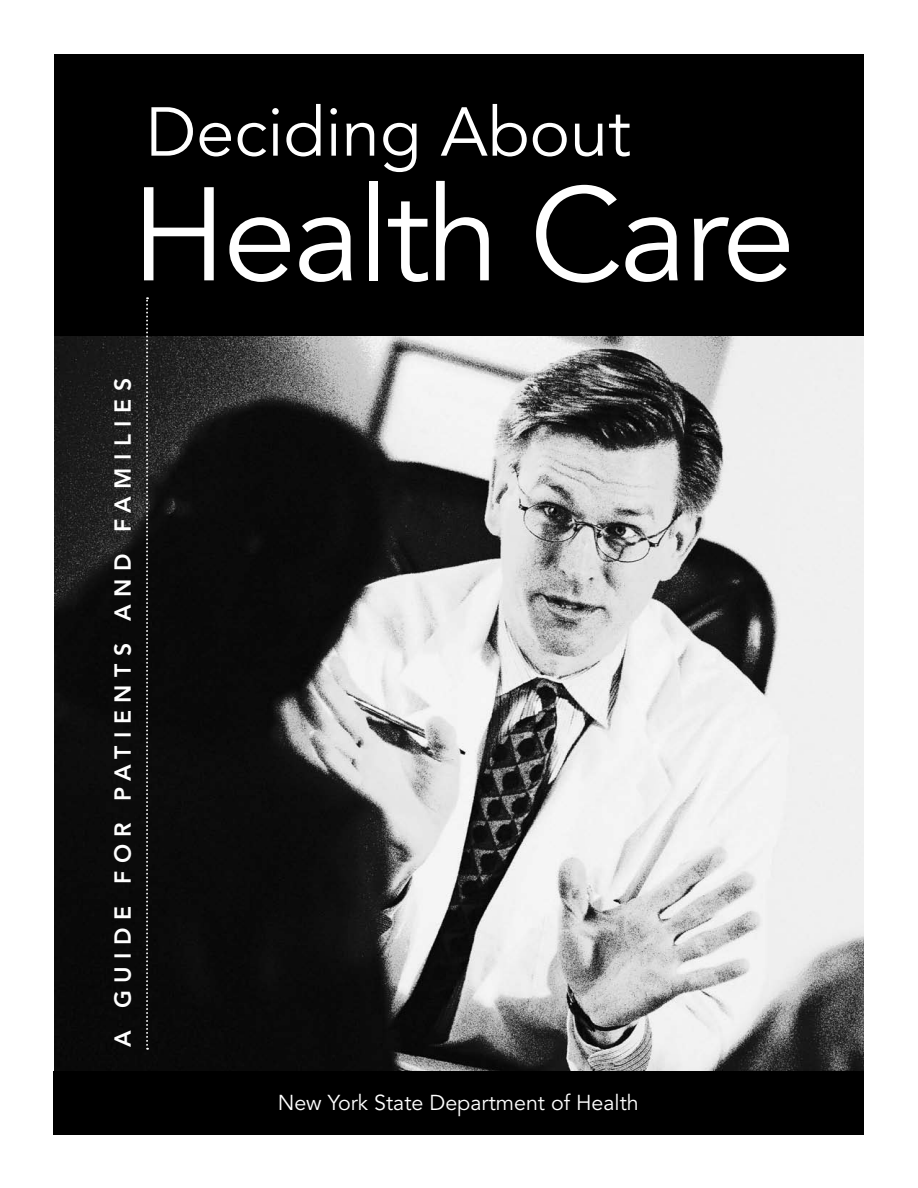
<style>
.page{position:relative;width:918px;height:1188px;background:#fff}
.page>*{position:absolute;margin:0;border:0;box-sizing:border-box;transform-origin:0 0}
.t1{font:131.55px "Avenir";letter-spacing:-.025em;color:#fff}
.t2{font:68.4px "Avenir";color:#fff}
.t3{font:800 22.95px "Avenir";letter-spacing:.325em;color:#fff}
.t4{font:21.45px "Avenir";color:#fff}
</style>
<div class="page">
<div style="left:54px;top:54px;width:810px;height:288px;background:#000"></div>
<img style="left:54px;top:336px;width:810px;height:735px">
<div style="left:54px;top:1071px;width:810px;height:64px;background:#000"></div>
<svg style="left:146px;top:297px;width:2px;height:753px;background:#5f5f5f"></svg>
<h2 class="t2" style="left:146px;top:93px;width:487px">Deciding About</h2>
<h1 class="t1" style="left:131px;top:159px;width:665px">Health Care</h1>
<p class="t3" style="left:109px;top:1047px;width:670px;rotate:-90deg">A GUIDE FOR PATIENTS AND FAMILIES</p>
<p class="t4" style="left:278px;top:1090px;width:363px">New York State Department of Health</p>
</div>
